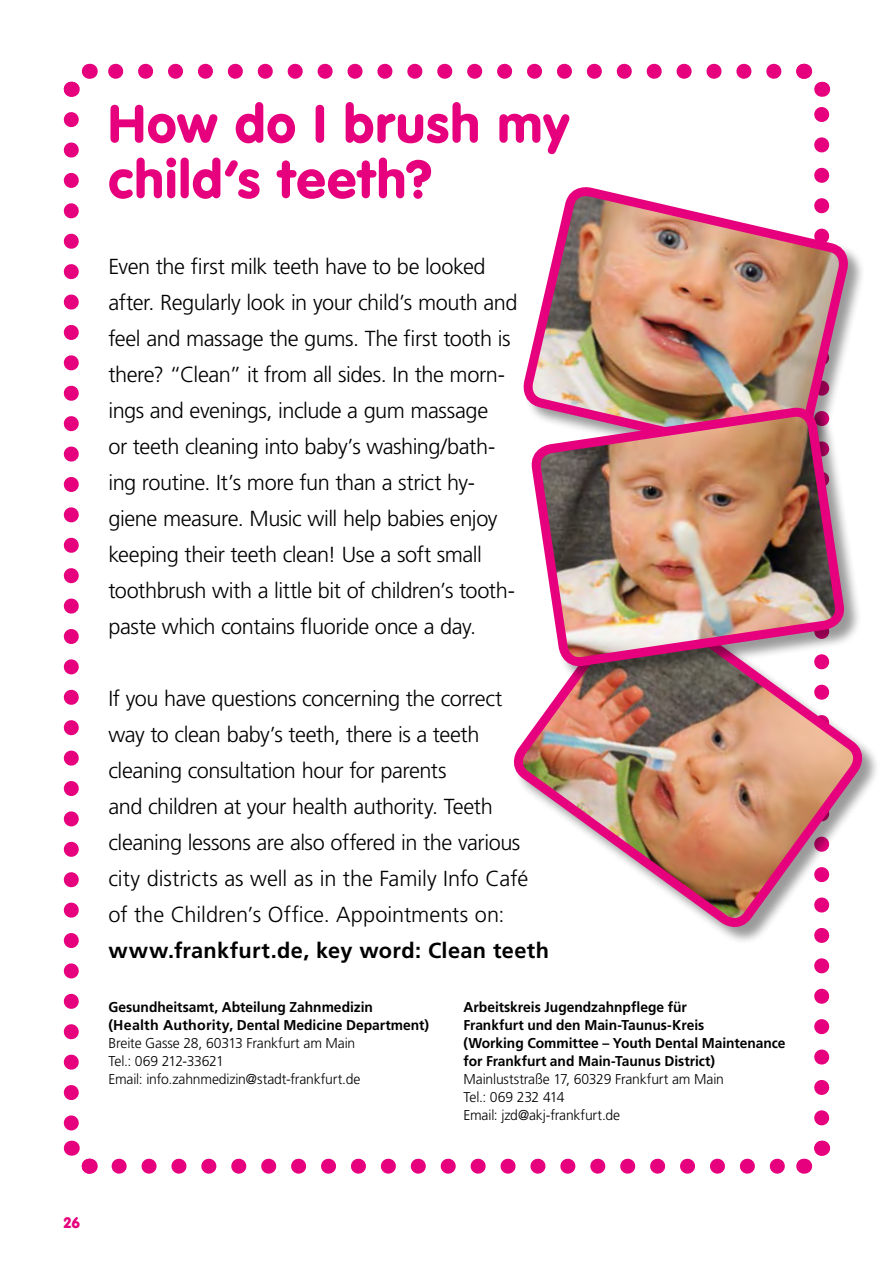
<style>
.page{position:relative;width:893px;height:1263px;background:#fff}
.page>*{position:absolute;margin:0;border:0;box-sizing:border-box;transform-origin:0 0}
.t1{font:900 52.5px/55.5px "VAG Rounded LT Pro";letter-spacing:.03em;color:#e6007d}
.t2{font:300 21.75px/36px "Frutiger LT Pro";letter-spacing:-.02em;color:#000}
.t3{font:700 21.75px "Frutiger LT Pro";letter-spacing:.015em;color:#000}
.t4{font:900 15px "VAG Rounded LT Pro";color:#e6007d}
.t5{font:700 14.25px/18px "Frutiger LT Pro";color:#000}
.t6{font:300 14.25px/18px "Frutiger LT Pro";letter-spacing:-.015em;color:#000}
</style>
<div class="page">
<svg style="left:64px;top:120px;width:15px;height:1011px"></svg>
<svg style="left:119px;top:1159px;width:666px;height:15px"></svg>
<svg style="left:814px;top:107px;width:15px;height:1011px"></svg>
<svg style="left:108px;top:64px;width:666px;height:15px"></svg>
<svg style="left:63px;top:1140px;width:35px;height:34px"></svg>
<svg style="left:796px;top:1140px;width:35px;height:34px"></svg>
<svg style="left:796px;top:63px;width:35px;height:34px"></svg>
<svg style="left:63px;top:63px;width:34px;height:34px"></svg>
<div style="left:524px;top:187px;width:342px;height:294px;background:#000;opacity:.4"></div>
<svg style="left:523px;top:181px;width:331px;height:289px"></svg>
<div style="left:514px;top:593px;width:366px;height:352px;background:#000;opacity:.4"></div>
<img style="left:513px;top:593px;width:354px;height:338px">
<div style="left:532px;top:408px;width:330px;height:276px;background:#000;opacity:.4"></div>
<img style="left:534px;top:306px;width:308px;height:462px">
<h1 class="t1" style="left:108px;top:96px;width:462px">How do I brush my child’s teeth?</h1>
<p class="t2" style="left:108px;top:248px;width:411px">Even the first milk teeth have to be looked after. Regularly look in your child’s mouth and feel and massage the gums. The first tooth is there? “Clean” it from all sides. In the morn&shy;ings and evenings, include a gum massage<br>or teeth cleaning into baby’s washing/bath&shy;ing routine. It’s more fun than a strict hy&shy;giene measure. Music will help babies enjoy keeping their teeth clean! Use a soft small toothbrush with a little bit of children’s tooth&shy;paste which contains fluoride once a day.</p>
<p class="t2" style="left:108px;top:680px;width:421px">If you have questions concerning the correct way to clean baby’s teeth, there is a teeth cleaning consultation hour for parents<br>and children at your health authority. Teeth cleaning lessons are also offered in the various city districts as well as in the Family Info Café of the Children’s Office. Appointments on:</p>
<p class="t3" style="left:108px;top:937px;width:442px">www.frankfurt.de, key word: Clean teeth</p>
<p class="t5" style="left:108px;top:998px;width:322px">Gesundheitsamt, Abteilung Zahnmedizin<br>(Health Authority, Dental Medicine Department)</p>
<p class="t6" style="left:108px;top:1034px;width:254px">Breite Gasse 28, 60313 Frankfurt am Main<br>Tel.: 069 212-33621<br>Email: info.zahnmedizin@stadt-frankfurt.de</p>
<p class="t5" style="left:463px;top:998px;width:324px">Arbeitskreis Jugendzahnpflege für<br>Frankfurt und den Main-Taunus-Kreis<br>(Working Committee – Youth Dental Maintenance for Frankfurt and Main-Taunus District)</p>
<p class="t6" style="left:463px;top:1070px;width:262px">Mainluststraße 17, 60329 Frankfurt am Main<br>Tel.: 069 232 414<br>Email: jzd@akj-frankfurt.de</p>
<p class="t4" style="left:64px;top:1213px;width:18px">26</p>
</div>
